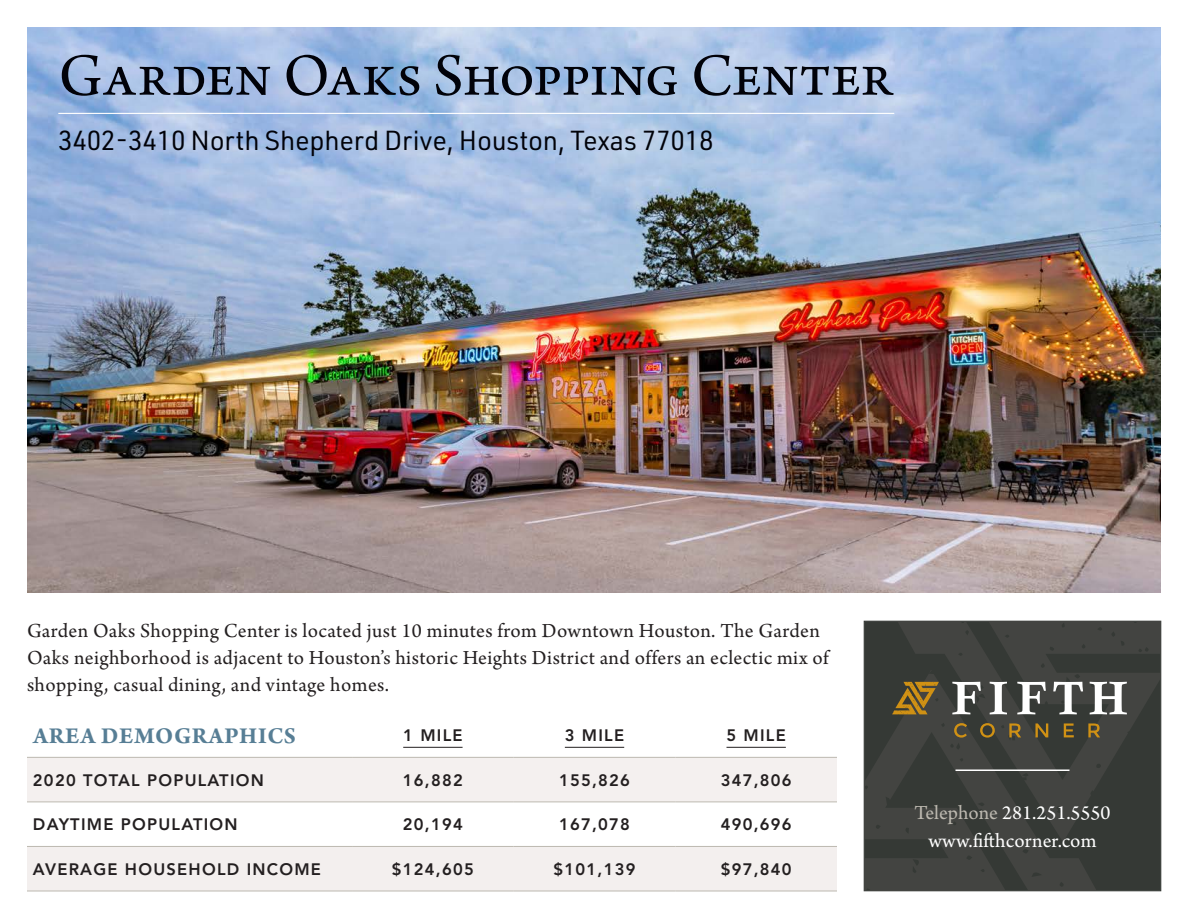
<style>
.page{position:relative;width:1188px;height:918px;background:#fff}
.page>*{position:absolute;margin:0;border:0;box-sizing:border-box;transform-origin:0 0}
.t1{font:63px "Arno Pro";letter-spacing:.005em;color:#010209}
.t2{font:27px "URWDIN";letter-spacing:-.01em;color:#010209}
.t3{font:700 24px "Arno Pro";letter-spacing:.03em;color:#577e95}
.t4{font:21px/27px "Arno Pro";letter-spacing:.02em;color:#231f20}
.t5{font:21px "Arno Pro";color:#fff}
.t6{font:800 16.5px "Avenir LT Std";letter-spacing:.075em;color:#231f20}
.s1{color:#bdb9b0}
</style>
<div class="page">
<img style="left:27px;top:27px;width:1134px;height:566px">
<hr style="left:58px;top:113px;width:836px;height:1px;background:#fff">
<div style="left:27px;top:758px;width:810px;height:44px;background:#f4f0ef"></div>
<div style="left:27px;top:847px;width:810px;height:44px;background:#f3efee"></div>
<hr style="left:27px;top:757px;width:325px;height:1px;background:#bdb9b0">
<hr style="left:352px;top:757px;width:162px;height:1px;background:#bdb9b0">
<hr style="left:514px;top:757px;width:161px;height:1px;background:#bdb9b0">
<hr style="left:675px;top:757px;width:162px;height:1px;background:#bdb9b0">
<hr style="left:27px;top:802px;width:325px;height:1px;background:#bdb9b0">
<hr style="left:352px;top:802px;width:162px;height:1px;background:#bdb9b0">
<hr style="left:514px;top:802px;width:161px;height:1px;background:#bdb9b0">
<hr style="left:675px;top:802px;width:162px;height:1px;background:#bdb9b0">
<hr style="left:27px;top:846px;width:325px;height:1px;background:#bdb9b0">
<hr style="left:352px;top:846px;width:162px;height:1px;background:#bdb9b0">
<hr style="left:514px;top:846px;width:161px;height:1px;background:#bdb9b0">
<hr style="left:675px;top:846px;width:162px;height:1px;background:#bdb9b0">
<hr style="left:27px;top:891px;width:325px;height:1px;background:#bdb9b0">
<hr style="left:352px;top:891px;width:162px;height:1px;background:#bdb9b0">
<hr style="left:514px;top:891px;width:161px;height:1px;background:#bdb9b0">
<hr style="left:675px;top:891px;width:162px;height:1px;background:#bdb9b0">
<hr style="left:403px;top:747px;width:60px;height:1px;background:#231f20">
<hr style="left:565px;top:747px;width:59px;height:1px;background:#231f20">
<hr style="left:727px;top:747px;width:59px;height:1px;background:#231f20">
<div style="left:864px;top:621px;width:297px;height:270px;background:#353935;border:1px solid #353935"></div>
<svg style="left:864px;top:674px;width:233px;height:217px;fill:#434441"></svg>
<svg style="left:897px;top:621px;width:264px;height:221px;fill:#434441"></svg>
<svg style="left:954px;top:723px;width:13px;height:15px"></svg>
<svg style="left:980px;top:723px;width:15px;height:15px"></svg>
<svg style="left:1009px;top:723px;width:12px;height:14px"></svg>
<svg style="left:1035px;top:723px;width:13px;height:14px"></svg>
<svg style="left:1064px;top:723px;width:10px;height:14px"></svg>
<svg style="left:1088px;top:723px;width:12px;height:14px"></svg>
<svg style="left:952px;top:682px;width:29px;height:32px"></svg>
<svg style="left:990px;top:682px;width:17px;height:32px"></svg>
<svg style="left:1017px;top:682px;width:29px;height:32px"></svg>
<svg style="left:1053px;top:682px;width:30px;height:32px"></svg>
<svg style="left:1090px;top:682px;width:37px;height:32px"></svg>
<svg style="left:892px;top:682px;width:47px;height:32px"></svg>
<hr style="left:956px;top:770px;width:113px;height:1px;background:#fff">
<p class="t1" style="left:58px;top:40px;width:835px">Garden Oaks Shopping Center</p>
<p class="t2" style="left:58px;top:123px;width:657px">3402-3410 North Shepherd Drive, Houston, Texas 77018</p>
<p class="t4" style="left:27px;top:618px;width:803px">Garden Oaks Shopping Center is located just 10 minutes from Downtown Houston. The Garden<br>Oaks neighborhood is adjacent to Houston’s historic Heights District and offers an eclectic mix of shopping, casual dining, and vintage homes.</p>
<p class="t3" style="left:33px;top:722px;width:264px">AREA DEMOGRAPHICS</p>
<p class="t6" style="left:403px;top:726px;width:61px">1 MILE</p>
<p class="t6" style="left:565px;top:726px;width:61px">3 MILE</p>
<p class="t6" style="left:727px;top:726px;width:61px">5 MILE</p>
<p class="t6" style="left:33px;top:770px;width:232px">2020 TOTAL POPULATION</p>
<p class="t6" style="left:403px;top:770px;width:61px">16,882</p>
<p class="t6" style="left:559px;top:770px;width:72px">155,826</p>
<p class="t6" style="left:721px;top:770px;width:72px">347,806</p>
<p class="t6" style="left:33px;top:815px;width:206px">DAYTIME POPULATION</p>
<p class="t6" style="left:403px;top:815px;width:61px">20,194</p>
<p class="t6" style="left:559px;top:815px;width:72px">167,078</p>
<p class="t6" style="left:721px;top:815px;width:72px">490,696</p>
<p class="t6" style="left:33px;top:859px;width:290px">AVERAGE HOUSEHOLD INCOME</p>
<p class="t6" style="left:392px;top:859px;width:83px">$124,605</p>
<p class="t6" style="left:554px;top:859px;width:83px">$101,139</p>
<p class="t6" style="left:721px;top:859px;width:72px">$97,840</p>
<p class="t5" style="left:914px;top:801px;width:198px"><span class="s1">Telephone</span> 281.251.5550</p>
<p class="t5" style="left:928px;top:828px;width:170px">www.fifthcorner.com</p>
</div>
